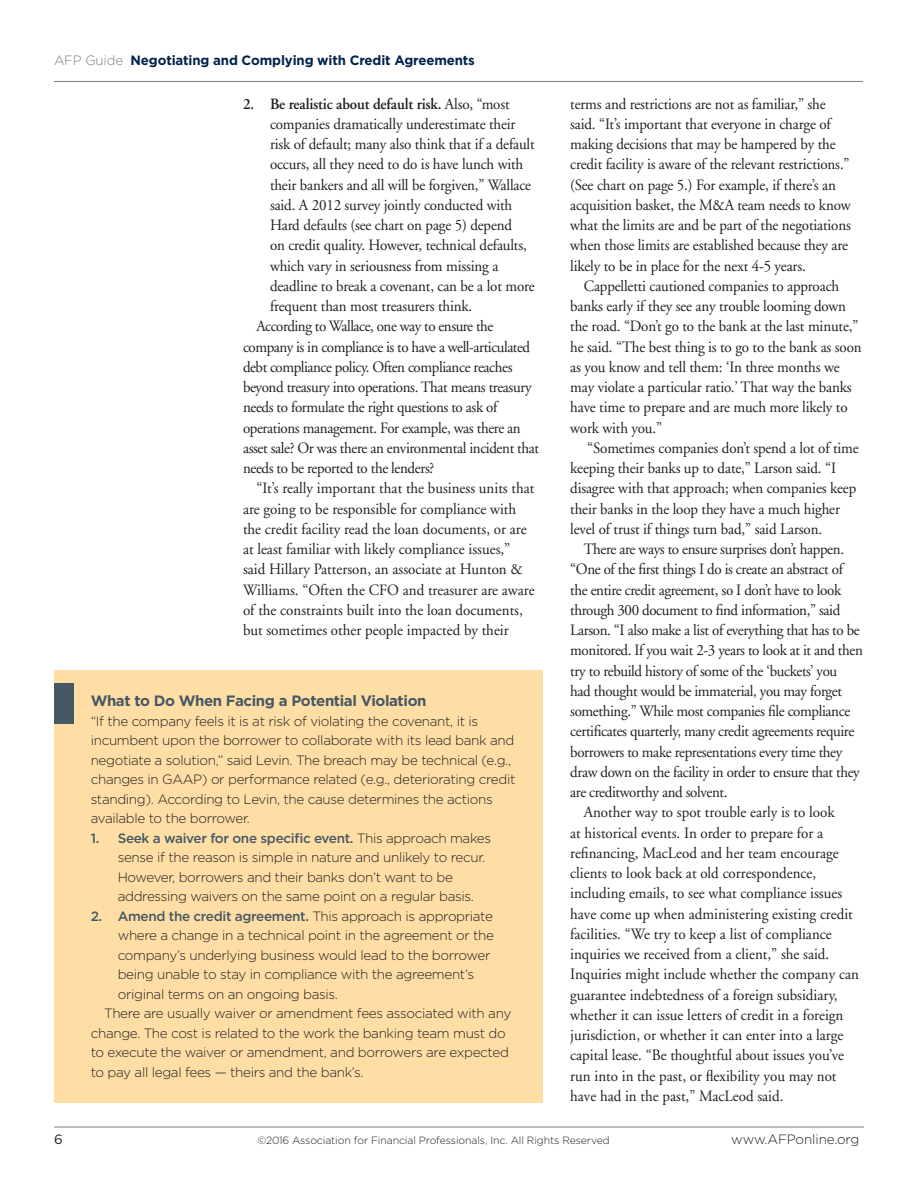
<style>
.page{position:relative;width:918px;height:1188px;background:#fff}
.page>*{position:absolute;margin:0;border:0;box-sizing:border-box;transform-origin:0 0}
.Body_Text{font:15.75px/20.2px "Adobe Garamond";letter-spacing:-.01em;color:#231f20;scale:.95 1}
.Sidebar{font:700 15px "Gotham";letter-spacing:-.025em;color:#475865}
.Sidebar-2{font:300 13.5px/19.5px "Gotham";letter-spacing:-.025em;color:#231f20}
.t1{font:700 13.5px "Gotham";letter-spacing:-.01em;color:#002349}
.t2{font:13.5px "Gotham";color:#231f20}
.t3{font:300 10.5px "Gotham";letter-spacing:-.01em;color:#231f20}
.s1{font-weight:300;color:#7b8080}
.s2{font-weight:600}
.s3{font-weight:500;color:#475865}
</style>
<div class="page">
<hr style="left:54px;top:81px;width:809px;height:1px;background:#7b8080">
<hr style="left:54px;top:1127px;width:810px;height:1px;background:#7b8080">
<div style="left:54px;top:671px;width:488px;height:432px;background:#ffdea6"></div>
<div style="left:54px;top:684px;width:20px;height:40px;background:#475865"></div>
<p class="t1" style="left:54px;top:51px;width:422px"><span class="s1">AFP Guide</span> Negotiating and Complying with Credit Agreements</p>
<p class="Body_Text" style="left:270px;top:94px;width:280px;text-indent:-27px"><span class="s2">2. Be realistic about default risk.</span> Also, “most companies dramatically underestimate their risk of default; many also think that if a default occurs, all they need to do is have lunch with their bankers and all will be forgiven,” Wallace said. A 2012 survey jointly conducted with Hard defaults (see chart on page 5) depend<br>on credit quality. However, technical defaults, which vary in seriousness from missing a deadline to break a covenant, can be a lot more frequent than most treasurers think.</p>
<p class="Body_Text" style="left:243px;top:317px;width:313px;text-indent:14px">According to Wallace, one way to ensure the company is in compliance is to have a well-articulated debt compliance policy. Often compliance reaches beyond treasury into operations. That means treasury needs to formulate the right questions to ask of operations management. For example, was there an asset sale? Or was there an environmental incident that needs to be reported to the lenders?</p>
<p class="Body_Text" style="left:243px;top:479px;width:308px;text-indent:14px">“It’s really important that the business units that are going to be responsible for compliance with the credit facility read the loan documents, or are at least familiar with likely compliance issues,” said Hillary Patterson, an associate at Hunton &amp; Williams. “Often the CFO and treasurer are aware of the constraints built into the loan documents, but sometimes other people impacted by their</p>
<p class="Sidebar" style="left:91px;top:691px;width:337px">What to Do When Facing a Potential Violation</p>
<p class="Sidebar-2" style="left:91px;top:711px;width:426px">“If the company feels it is at risk of violating the covenant, it is incumbent upon the borrower to collaborate with its lead bank and negotiate a solution,” said Levin. The breach may be technical (e.g., changes in GAAP) or performance related (e.g., deteriorating credit standing). According to Levin, the cause determines the actions available to the borrower.</p>
<p class="Sidebar-2" style="left:118px;top:828px;width:375px;text-indent:-27px"><span class="s3">1. Seek a waiver for one specific event.</span> This approach makes sense if the reason is simple in nature and unlikely to recur.<br>However, borrowers and their banks don’t want to be addressing waivers on the same point on a regular basis.</p>
<p class="Sidebar-2" style="left:118px;top:906px;width:378px;text-indent:-27px"><span class="s3">2. Amend the credit agreement.</span> This approach is appropriate where a change in a technical point in the agreement or the company’s underlying business would lead to the borrower being unable to stay in compliance with the agreement’s original terms on an ongoing basis.</p>
<p class="Sidebar-2" style="left:91px;top:1004px;width:422px;text-indent:14px">There are usually waiver or amendment fees associated with any change. The cost is related to the work the banking team must do to execute the waiver or amendment, and borrowers are expected to pay all legal fees — theirs and the bank’s.</p>
<p class="Body_Text" style="left:570px;top:94px;width:297px">terms and restrictions are not as familiar,” she said. “It’s important that everyone in charge of making decisions that may be hampered by the credit facility is aware of the relevant restrictions.” (See chart on page 5.) For example, if there’s an acquisition basket, the M&amp;A team needs to know what the limits are and be part of the negotiations when those limits are established because they are likely to be in place for the next 4-5 years.</p>
<p class="Body_Text" style="left:570px;top:276px;width:308px;text-indent:14px">Cappelletti cautioned companies to approach banks early if they see any trouble looming down the road. “Don’t go to the bank at the last minute,” he said. “The best thing is to go to the bank as soon as you know and tell them: ‘In three months we may violate a particular ratio.’ That way the banks have time to prepare and are much more likely to work with you.”</p>
<p class="Body_Text" style="left:570px;top:438px;width:305px;text-indent:17px">“Sometimes companies don’t spend a lot of time keeping their banks up to date,” Larson said. “I disagree with that approach; when companies keep their banks in the loop they have a much higher level of trust if things turn bad,” said Larson.</p>
<p class="Body_Text" style="left:570px;top:540px;width:310px;text-indent:14px">There are ways to ensure surprises don’t happen. “One of the first things I do is create an abstract of the entire credit agreement, so I don’t have to look through 300 document to find information,” said Larson. “I also make a list of everything that has to be monitored. If you wait 2-3 years to look at it and then try to rebuild history of some of the ‘buckets’ you<br>had thought would be immaterial, you may forget something.” While most companies file compliance certificates quarterly, many credit agreements require borrowers to make representations every time they draw down on the facility in order to ensure that they are creditworthy and solvent.</p>
<p class="Body_Text" style="left:570px;top:803px;width:305px;text-indent:14px">Another way to spot trouble early is to look<br>at historical events. In order to prepare for a refinancing, MacLeod and her team encourage clients to look back at old correspondence, including emails, to see what compliance issues have come up when administering existing credit facilities. “We try to keep a list of compliance inquiries we received from a client,” she said.<br>Inquiries might include whether the company can guarantee indebtedness of a foreign subsidiary, whether it can issue letters of credit in a foreign jurisdiction, or whether it can enter into a large capital lease. “Be thoughtful about issues you’ve run into in the past, or flexibility you may not have had in the past,” MacLeod said.</p>
<p class="t2" style="left:54px;top:1131px;width:10px">6</p>
<p class="t3" style="left:257px;top:1134px;width:354px">©2016 Association for Financial Professionals, Inc. All Rights Reserved</p>
<p class="Sidebar-2" style="left:731px;top:1129px;width:130px">www.AFPonline.org</p>
</div>
